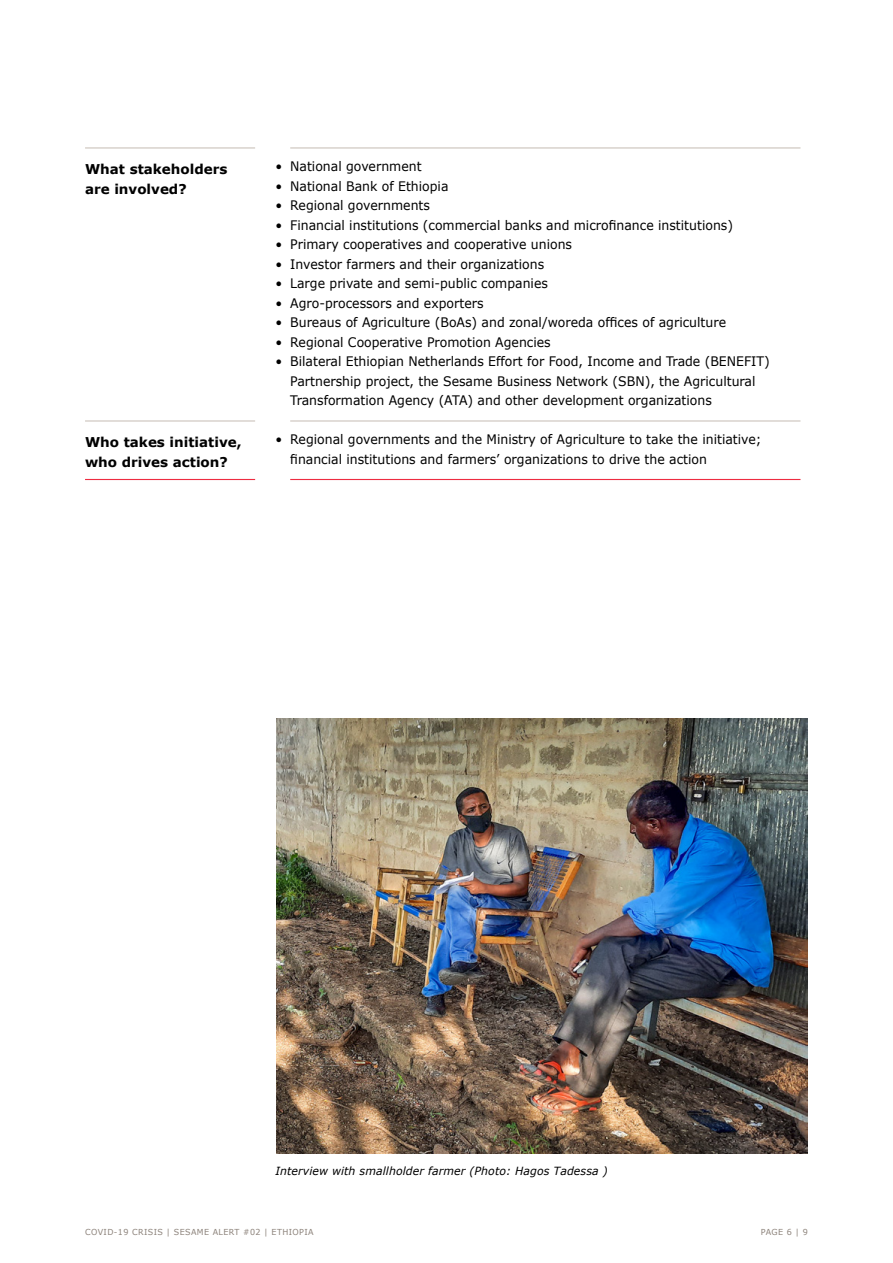
<style>
.page{position:relative;width:893px;height:1263px;background:#fff}
.page>*{position:absolute;margin:0;border:0;box-sizing:border-box;transform-origin:0 0}
.t1{font:700 13.5px/19.5px "Verdana";color:#000}
.t2{font:13.2px/19.5px "Verdana";color:#000;scale:.95 1}
.t3{font:italic 11.25px "Verdana";letter-spacing:.01em;color:#000}
.t4{font:8.25px "Verdana";letter-spacing:.05em;color:#8c827a}
</style>
<div class="page">
<img style="left:276px;top:719px;width:531px;height:434px">
<hr style="left:85px;top:147px;width:170px;height:2px;background:#cbc3bb">
<hr style="left:85px;top:420px;width:170px;height:2px;background:#cbc3bb">
<hr style="left:85px;top:479px;width:170px;height:1px;background:#ee2c41">
<hr style="left:290px;top:147px;width:510px;height:2px;background:#cbc3bb">
<hr style="left:290px;top:420px;width:510px;height:2px;background:#cbc3bb">
<hr style="left:290px;top:479px;width:510px;height:1px;background:#ee2c41">
<p class="t1" style="left:85px;top:159px;width:144px">What stakeholders are involved?</p>
<p class="t1" style="left:85px;top:432px;width:158px">Who takes initiative, who drives action?</p>
<p class="t2" style="left:275px;top:157px;width:156px">• National government</p>
<p class="t2" style="left:275px;top:176px;width:184px">• National Bank of Ethiopia</p>
<p class="t2" style="left:275px;top:196px;width:164px">• Regional governments</p>
<p class="t2" style="left:275px;top:215px;width:483px">• Financial institutions (commercial banks and microfinance institutions)</p>
<p class="t2" style="left:275px;top:235px;width:314px">• Primary cooperatives and cooperative unions</p>
<p class="t2" style="left:275px;top:254px;width:285px">• Investor farmers and their organizations</p>
<p class="t2" style="left:275px;top:274px;width:288px">• Large private and semi-public companies</p>
<p class="t2" style="left:275px;top:293px;width:221px">• Agro-processors and exporters</p>
<p class="t2" style="left:275px;top:313px;width:476px">• Bureaus of Agriculture (BoAs) and zonal/woreda offices of agriculture</p>
<p class="t2" style="left:275px;top:332px;width:291px">• Regional Cooperative Promotion Agencies</p>
<p class="t2" style="left:290px;top:352px;width:506px;text-indent:-15px">• Bilateral Ethiopian Netherlands Effort for Food, Income and Trade (BENEFIT)<br>Partnership project, the Sesame Business Network (SBN), the Agricultural<br>Transformation Agency (ATA) and other development organizations</p>
<p class="t2" style="left:290px;top:430px;width:498px;text-indent:-15px">• Regional governments and the Ministry of Agriculture to take the initiative; financial institutions and farmers’ organizations to drive the action</p>
<p class="t3" style="left:275px;top:1164px;width:334px">Interview with smallholder farmer (Photo: Hagos Tadessa )</p>
<p class="t4" style="left:85px;top:1227px;width:230px">COVID-19 CRISIS | SESAME ALERT #02 | ETHIOPIA</p>
<p class="t4" style="left:761px;top:1227px;width:49px">PAGE 6 | 9</p>
</div>
